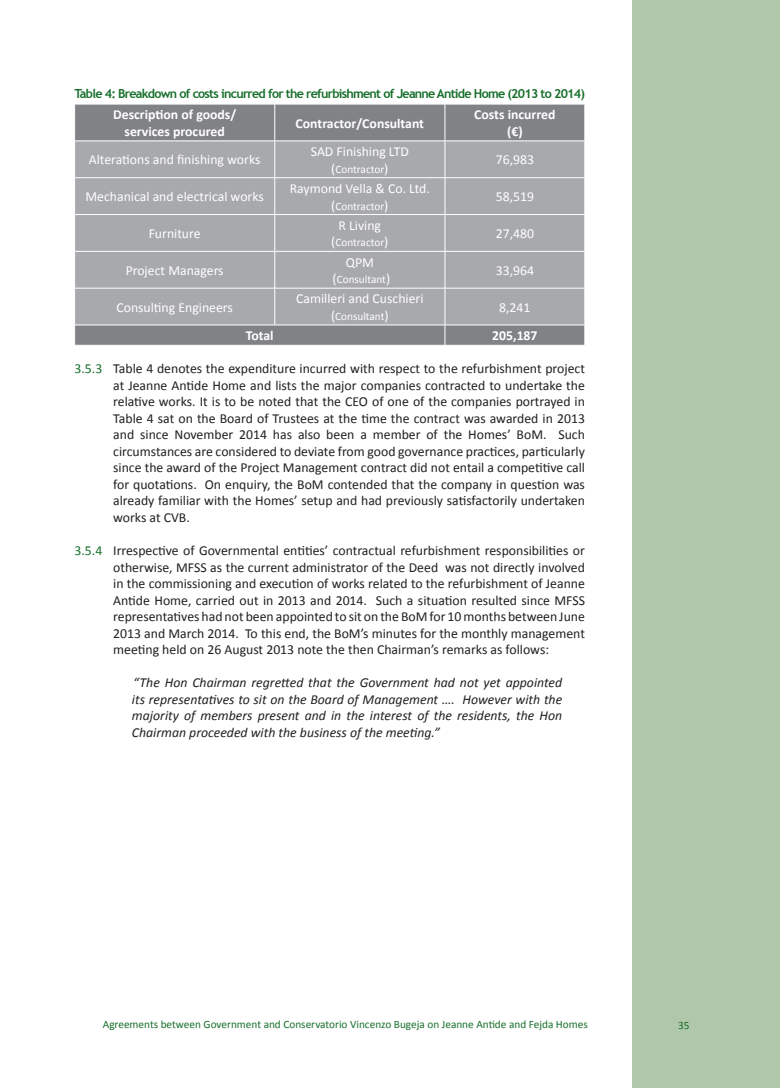
<style>
.page{position:relative;width:780px;height:1088px;background:#fff}
.page>*{position:absolute;margin:0;border:0;box-sizing:border-box;transform-origin:0 0}
.t1{font:13.75px/16.5px "Calibri";color:#231f20;text-align:justify}
.t2{font:italic 13.75px "Calibri";color:#231f20}
.t3{font:13.75px "Calibri";color:#fff}
.t4{font:700 13.75px "Calibri";color:#fff}
.Table_heading{font:700 12.5px "Trebuchet MS";letter-spacing:-.06em;color:#176f2b}
.t5{font:11.25px "Calibri";color:#176f2b}
.t6{font:11.25px "Calibri";color:#fff}
.s1{font-size:13.75px}
.s2{color:#176f2b}
</style>
<div class="page">
<div style="left:632px;top:0;width:148px;height:1088px;background:#b0c7aa"></div>
<div style="left:75px;top:105px;width:509px;height:240px;background:#808285"></div>
<div style="left:75px;top:142px;width:509px;height:183px;background:#a8a9ad"></div>
<hr style="left:274px;top:104px;width:1px;height:37px;background:#fff">
<hr style="left:444px;top:104px;width:1px;height:37px;background:#fff">
<hr style="left:74px;top:141px;width:201px;height:1px;background:#fff">
<hr style="left:275px;top:141px;width:170px;height:1px;background:#fff">
<hr style="left:274px;top:141px;width:1px;height:37px;background:#fff">
<hr style="left:445px;top:141px;width:140px;height:1px;background:#fff">
<hr style="left:444px;top:141px;width:1px;height:37px;background:#fff">
<hr style="left:74px;top:177px;width:201px;height:1px;background:#fff">
<hr style="left:275px;top:177px;width:170px;height:1px;background:#fff">
<hr style="left:274px;top:178px;width:1px;height:36px;background:#fff">
<hr style="left:445px;top:177px;width:140px;height:1px;background:#fff">
<hr style="left:444px;top:178px;width:1px;height:36px;background:#fff">
<hr style="left:74px;top:214px;width:201px;height:1px;background:#fff">
<hr style="left:275px;top:214px;width:170px;height:1px;background:#fff">
<hr style="left:274px;top:215px;width:1px;height:36px;background:#fff">
<hr style="left:445px;top:214px;width:140px;height:1px;background:#fff">
<hr style="left:444px;top:215px;width:1px;height:36px;background:#fff">
<hr style="left:74px;top:251px;width:201px;height:1px;background:#fff">
<hr style="left:275px;top:251px;width:170px;height:1px;background:#fff">
<hr style="left:274px;top:251px;width:1px;height:37px;background:#fff">
<hr style="left:445px;top:251px;width:140px;height:1px;background:#fff">
<hr style="left:444px;top:251px;width:1px;height:37px;background:#fff">
<hr style="left:74px;top:288px;width:201px;height:1px;background:#fff">
<hr style="left:275px;top:288px;width:170px;height:1px;background:#fff">
<hr style="left:274px;top:288px;width:1px;height:37px;background:#fff">
<hr style="left:445px;top:288px;width:140px;height:1px;background:#fff">
<hr style="left:444px;top:288px;width:1px;height:37px;background:#fff">
<hr style="left:74px;top:325px;width:201px;height:1px;background:#fff">
<hr style="left:275px;top:325px;width:170px;height:1px;background:#fff">
<hr style="left:445px;top:325px;width:140px;height:1px;background:#fff">
<svg style="left:444px;top:325px;width:1px;height:20px"></svg>
<svg style="left:584px;top:325px;width:1px;height:20px"></svg>
<p class="Table_heading" style="left:74px;top:86px;width:512px">Table 4: Breakdown of costs incurred for the refurbishment of Jeanne Antide Home (2013 to 2014)</p>
<p class="t4" style="left:113px;top:105px;width:125px">Description of goods/</p>
<p class="t4" style="left:124px;top:122px;width:102px">services procured</p>
<p class="t4" style="left:295px;top:113px;width:130px">Contractor/Consultant</p>
<p class="t4" style="left:474px;top:105px;width:83px">Costs incurred</p>
<p class="t4" style="left:507px;top:122px;width:17px">(€)</p>
<p class="t3" style="left:89px;top:150px;width:173px">Alterations and finishing works</p>
<p class="t3" style="left:311px;top:142px;width:100px">SAD Finishing LTD</p>
<p class="t6" style="left:331px;top:161px;width:59px"><span class="s1">(</span>Contractor<span class="s1">)</span></p>
<p class="t3" style="left:495px;top:150px;width:40px">76,983</p>
<p class="t3" style="left:85px;top:187px;width:180px">Mechanical and electrical works</p>
<p class="t3" style="left:290px;top:179px;width:142px">Raymond Vella &amp; Co. Ltd.</p>
<p class="t6" style="left:331px;top:198px;width:59px"><span class="s1">(</span>Contractor<span class="s1">)</span></p>
<p class="t3" style="left:495px;top:187px;width:40px">58,519</p>
<p class="t3" style="left:149px;top:224px;width:54px">Furniture</p>
<p class="t3" style="left:338px;top:216px;width:44px">R Living</p>
<p class="t6" style="left:331px;top:235px;width:59px"><span class="s1">(</span>Contractor<span class="s1">)</span></p>
<p class="t3" style="left:495px;top:224px;width:40px">27,480</p>
<p class="t3" style="left:126px;top:261px;width:99px">Project Managers</p>
<p class="t3" style="left:346px;top:253px;width:30px">QPM</p>
<p class="t6" style="left:332px;top:272px;width:59px"><span class="s1">(</span>Consultant<span class="s1">)</span></p>
<p class="t3" style="left:495px;top:261px;width:40px">33,964</p>
<p class="t3" style="left:116px;top:298px;width:118px">Consulting Engineers</p>
<p class="t3" style="left:296px;top:289px;width:129px">Camilleri and Cuschieri</p>
<p class="t6" style="left:331px;top:308px;width:59px"><span class="s1">(</span>Consultant<span class="s1">)</span></p>
<p class="t3" style="left:499px;top:298px;width:33px">8,241</p>
<p class="t4" style="left:246px;top:326px;width:29px">Total</p>
<p class="t4" style="left:492px;top:326px;width:47px">205,187</p>
<p class="t1" style="left:113px;top:360px;width:473px;text-indent:-39px"><span class="s2">3.5.3</span> Table 4 denotes the expenditure incurred with respect to the refurbishment project at Jeanne Antide Home and lists the major companies contracted to undertake the relative works. It is to be noted that the CEO of one of the companies portrayed in Table 4 sat on the Board of Trustees at the time the contract was awarded in 2013 and since November 2014 has also been a member of the Homes’ BoM. Such circumstances are considered to deviate from good governance practices, particularly since the award of the Project Management contract did not entail a competitive call for quotations. On enquiry, the BoM contended that the company in question was already familiar with the Homes’ setup and had previously satisfactorily undertaken works at CVB.</p>
<p class="t1" style="left:113px;top:542px;width:473px;text-indent:-39px"><span class="s2">3.5.4</span> Irrespective of Governmental entities’ contractual refurbishment responsibilities or otherwise, MFSS as the current administrator of the Deed was not directly involved in the commissioning and execution of works related to the refurbishment of Jeanne Antide Home, carried out in 2013 and 2014. Such a situation resulted since MFSS representatives had not been appointed to sit on the BoM for 10 months between June 2013 and March 2014. To this end, the BoM’s minutes for the monthly management meeting held on 26 August 2013 note the then Chairman’s remarks as follows:</p>
<p class="t2" style="left:133px;top:673px;width:430px">“The Hon Chairman regretted that the Government had not yet appointed</p>
<p class="t2" style="left:132px;top:689px;width:432px">its representatives to sit on the Board of Management …. However with the</p>
<p class="t2" style="left:132px;top:706px;width:431px">majority of members present and in the interest of the residents, the Hon</p>
<p class="t2" style="left:132px;top:722px;width:309px">Chairman proceeded with the business of the meeting.”</p>
<p class="t5" style="left:103px;top:1016px;width:486px">Agreements between Government and Conservatorio Vincenzo Bugeja on Jeanne Antide and Fejda Homes</p>
<p class="t5" style="left:678px;top:1017px;width:13px">35</p>
</div>
